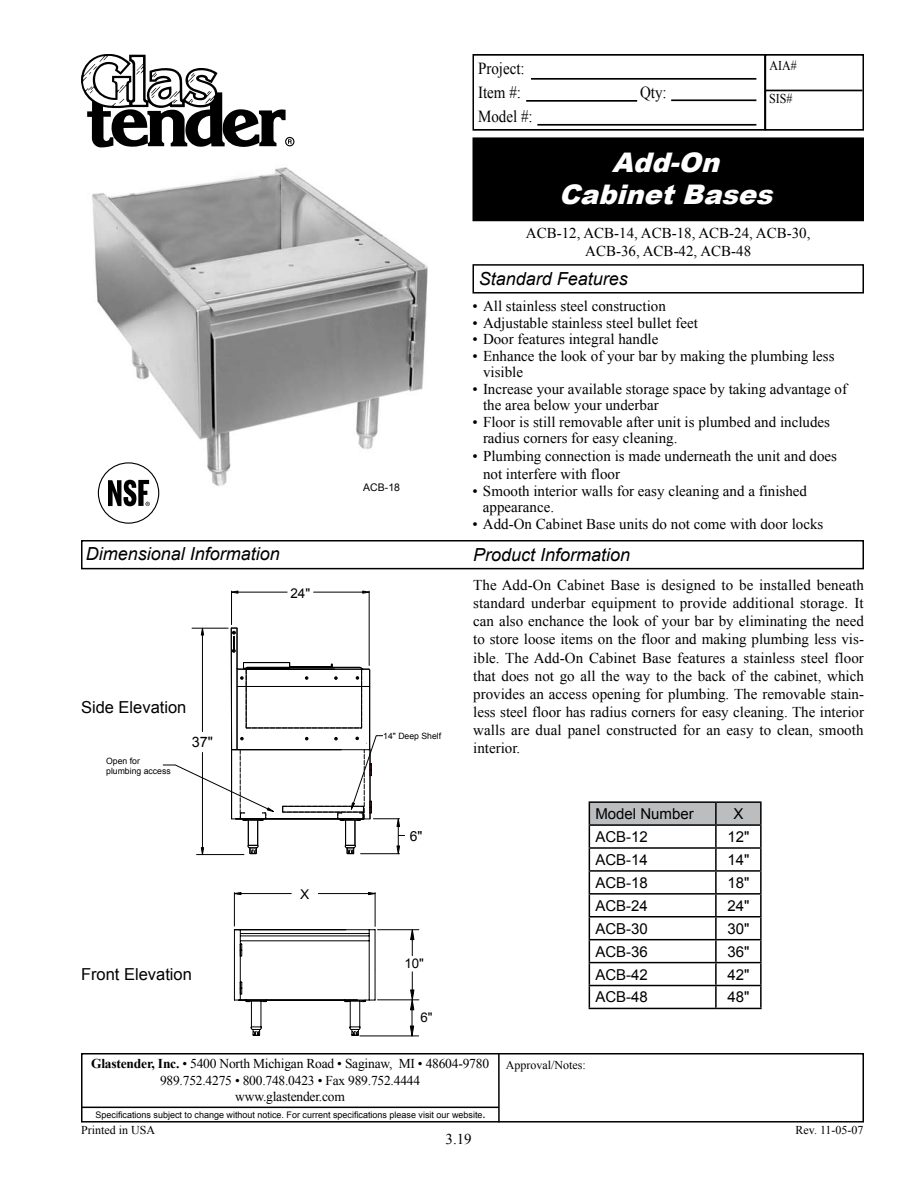
<style>
.page{position:relative;width:918px;height:1188px;background:#fff}
.page>*{position:absolute;margin:0;border:0;box-sizing:border-box;transform-origin:0 0}
.t1{font:italic 900 27px/32.4px "Arial";color:#fff;text-align:center}
.t2{font:italic 18px "Arial";color:#000}
.t3{font:16.8px/23.5px "Times New Roman";color:#000;scale:.89 1}
.t4{font:16.5px "Arial";color:#000}
.t5{font:15px/18px "Times New Roman";color:#000}
.t6{font:15px "Arial";color:#000}
.t7{font:14.4px "Arial";color:#000}
.t8{font:13.95px "Arial";color:#000}
.t9{font:13.5px/16.2px "Times New Roman";letter-spacing:-.015em;color:#000;text-align:center}
.t10{font:13.5px "Times New Roman";letter-spacing:-.015em;color:#000;scale:.89 1}
.t11{font:13.5px "Arial";color:#000}
.t12{font:13.35px "Arial";color:#000}
.t13{font:12px "Times New Roman";color:#000}
.t14{font:10.5px "Arial";color:#000}
.t15{font:9px "Arial";color:#000}
.t16{font:8.7px/10.5px "Arial";color:#000}
.s1{font-weight:700}
</style>
<div class="page">
<div style="left:473px;top:138px;width:390px;height:82px;background:#000"></div>
<div style="left:472px;top:137px;width:392px;height:84px;border:2px solid #000"></div>
<div style="left:81px;top:1053px;width:783px;height:70px;border:2px solid #000"></div>
<hr style="left:498px;top:1054px;width:2px;height:68px;background:#000">
<hr style="left:81px;top:1107px;width:418px;height:1px;background:#000">
<div style="left:472px;top:54px;width:294px;height:77px;border:2px solid #000"></div>
<hr style="left:531px;top:78px;width:225px;height:2px;background:#000">
<hr style="left:526px;top:100px;width:111px;height:2px;background:#000">
<hr style="left:671px;top:99px;width:85px;height:2px;background:#000">
<hr style="left:537px;top:124px;width:219px;height:2px;background:#000">
<div style="left:765px;top:54px;width:99px;height:77px;border:2px solid #000"></div>
<hr style="left:765px;top:90px;width:97px;height:1px;background:#000">
<svg style="left:81px;top:54px;width:213px;height:93px"></svg>
<img style="left:92px;top:167px;width:336px;height:319px">
<div style="left:472px;top:264px;width:392px;height:30px;border:2px solid #000"></div>
<div style="left:81px;top:540px;width:783px;height:29px;border:2px solid #000"></div>
<hr style="left:589px;top:801px;width:127px;height:2px;background:#000">
<hr style="left:716px;top:801px;width:46px;height:2px;background:#000">
<hr style="left:760px;top:803px;width:2px;height:21px;background:#000">
<hr style="left:716px;top:824px;width:46px;height:2px;background:#000">
<hr style="left:760px;top:826px;width:2px;height:21px;background:#000">
<hr style="left:716px;top:847px;width:46px;height:2px;background:#000">
<hr style="left:760px;top:849px;width:2px;height:21px;background:#000">
<hr style="left:716px;top:870px;width:46px;height:2px;background:#000">
<hr style="left:760px;top:872px;width:2px;height:21px;background:#000">
<hr style="left:716px;top:893px;width:46px;height:2px;background:#000">
<hr style="left:760px;top:895px;width:2px;height:21px;background:#000">
<hr style="left:716px;top:916px;width:46px;height:2px;background:#000">
<hr style="left:760px;top:918px;width:2px;height:21px;background:#000">
<hr style="left:716px;top:939px;width:46px;height:1px;background:#000">
<hr style="left:760px;top:940px;width:2px;height:22px;background:#000">
<hr style="left:716px;top:962px;width:46px;height:1px;background:#000">
<hr style="left:760px;top:963px;width:2px;height:22px;background:#000">
<svg style="left:589px;top:802px;width:172px;height:206px"></svg>
<hr style="left:716px;top:985px;width:46px;height:1px;background:#000">
<hr style="left:715px;top:986px;width:2px;height:22px;background:#000">
<hr style="left:760px;top:986px;width:2px;height:22px;background:#000">
<hr style="left:589px;top:1008px;width:127px;height:1px;background:#000">
<hr style="left:716px;top:1008px;width:46px;height:1px;background:#000">
<svg style="left:98px;top:462px;width:61px;height:62px"></svg>
<svg style="left:163px;top:591px;width:256px;height:446px"></svg>
<p class="t3" style="left:478px;top:57px;width:54px">Project:<br>Item #:</p>
<p class="t3" style="left:478px;top:104px;width:63px">Model #:</p>
<p class="t3" style="left:640px;top:80px;width:31px">Qty:</p>
<p class="t10" style="left:770px;top:56px;width:32px">AIA#</p>
<p class="t10" style="left:769px;top:90px;width:28px">SIS#</p>
<h1 class="t1" style="left:559px;top:145px;width:225px">Add-On<br>CabinetBases</h1>
<p class="t5" style="left:526px;top:223px;width:286px;text-align:center">ACB-12, ACB-14, ACB-18, ACB-24, ACB-30,<br>ACB-36, ACB-42, ACB-48</p>
<p class="t2" style="left:86px;top:542px;width:196px">Dimensional Information</p>
<p class="t11" style="left:290px;top:584px;width:21px">24"</p>
<p class="t4" style="left:81px;top:696px;width:107px">Side Elevation</p>
<p class="t16" style="left:106px;top:756px;width:66px">Open for plumbing access</p>
<p class="t7" style="left:192px;top:732px;width:23px">37"</p>
<p class="t4" style="left:81px;top:964px;width:112px">Front Elevation</p>
<p class="t11" style="left:300px;top:886px;width:11px">X</p>
<p class="t14" style="left:363px;top:481px;width:38px">ACB-18</p>
<p class="t16" style="left:383px;top:730px;width:60px">14" Deep Shelf</p>
<p class="t8" style="left:410px;top:827px;width:14px">6"</p>
<p class="t12" style="left:404px;top:954px;width:21px">10"</p>
<p class="t12" style="left:420px;top:1009px;width:14px">6"</p>
<p class="t2" style="left:479px;top:267px;width:151px">Standard Features</p>
<p class="t5" style="left:472px;top:297px;width:195px">• All stainless steel construction</p>
<p class="t5" style="left:472px;top:313px;width:227px">• Adjustable stainless steel bullet feet</p>
<p class="t5" style="left:472px;top:330px;width:187px">• Door features integral handle</p>
<p class="t5" style="left:483px;top:347px;width:353px;line-height:16.5px;text-indent:-10px">• Enhance the look of your bar by making the plumbing less visible</p>
<p class="t5" style="left:483px;top:380px;width:366px;line-height:16.5px;text-indent:-10px">• Increase your available storage space by taking advantage of the area below your underbar</p>
<p class="t5" style="left:483px;top:413px;width:349px;line-height:16.5px;text-indent:-10px">• Floor is still removable after unit is plumbed and includes radius corners for easy cleaning.</p>
<p class="t5" style="left:483px;top:447px;width:356px;text-indent:-10px">• Plumbing connection is made underneath the unit and does not interfere with floor</p>
<p class="t5" style="left:483px;top:482px;width:326px;line-height:16.5px;text-indent:-10px">• Smooth interior walls for easy cleaning and a finished appearance.</p>
<p class="t5" style="left:472px;top:514px;width:352px">• Add-On Cabinet Base units do not come with door locks</p>
<p class="t2" style="left:473px;top:543px;width:159px">Product Information</p>
<p class="t5" style="left:473px;top:576px;width:392px;text-align:justify">The Add-On Cabinet Base is designed to be installed beneath standard underbar equipment to provide additional storage. It can also enchance the look of your bar by eliminating the need to store loose items on the floor and making plumbing less vis&shy;ible. The Add-On Cabinet Base features a stainless steel floor that does not go all the way to the back of the cabinet, which provides an access opening for plumbing. The removable stain&shy;less steel floor has radius corners for easy cleaning. The interior walls are dual panel constructed for an easy to clean, smooth interior.</p>
<p class="t6" style="left:595px;top:804px;width:100px">Model Number</p>
<p class="t6" style="left:733px;top:804px;width:12px">X</p>
<p class="t6" style="left:595px;top:827px;width:54px">ACB-12</p>
<p class="t6" style="left:727px;top:827px;width:24px">12"</p>
<p class="t6" style="left:595px;top:850px;width:54px">ACB-14</p>
<p class="t6" style="left:727px;top:850px;width:24px">14"</p>
<p class="t6" style="left:595px;top:873px;width:54px">ACB-18</p>
<p class="t6" style="left:727px;top:873px;width:24px">18"</p>
<p class="t6" style="left:595px;top:896px;width:54px">ACB-24</p>
<p class="t6" style="left:727px;top:896px;width:24px">24"</p>
<p class="t6" style="left:595px;top:919px;width:54px">ACB-30</p>
<p class="t6" style="left:727px;top:919px;width:24px">30"</p>
<p class="t6" style="left:595px;top:942px;width:54px">ACB-36</p>
<p class="t6" style="left:727px;top:942px;width:24px">36"</p>
<p class="t6" style="left:595px;top:964px;width:54px">ACB-42</p>
<p class="t6" style="left:727px;top:964px;width:24px">42"</p>
<p class="t6" style="left:595px;top:987px;width:54px">ACB-48</p>
<p class="t6" style="left:727px;top:987px;width:24px">48"</p>
<p class="t9" style="left:91px;top:1056px;width:399px"><span class="s1">Glastender, Inc.</span> • 5400 North Michigan Road • Saginaw, MI • 48604-9780<br>989.752.4275 • 800.748.0423 • Fax 989.752.4444<br>www.glastender.com</p>
<p class="t13" style="left:506px;top:1057px;width:81px">Approval/Notes:</p>
<p class="t15" style="left:96px;top:1108px;width:391px">Specifications subject to change without notice. For current specifications please visit our website<span class="s1">.</span></p>
<p class="t13" style="left:81px;top:1122px;width:76px">Printed in USA</p>
<p class="t5" style="left:446px;top:1130px;width:28px">3.19</p>
<p class="t13" style="left:795px;top:1122px;width:70px">Rev. 11-05-07</p>
</div>
